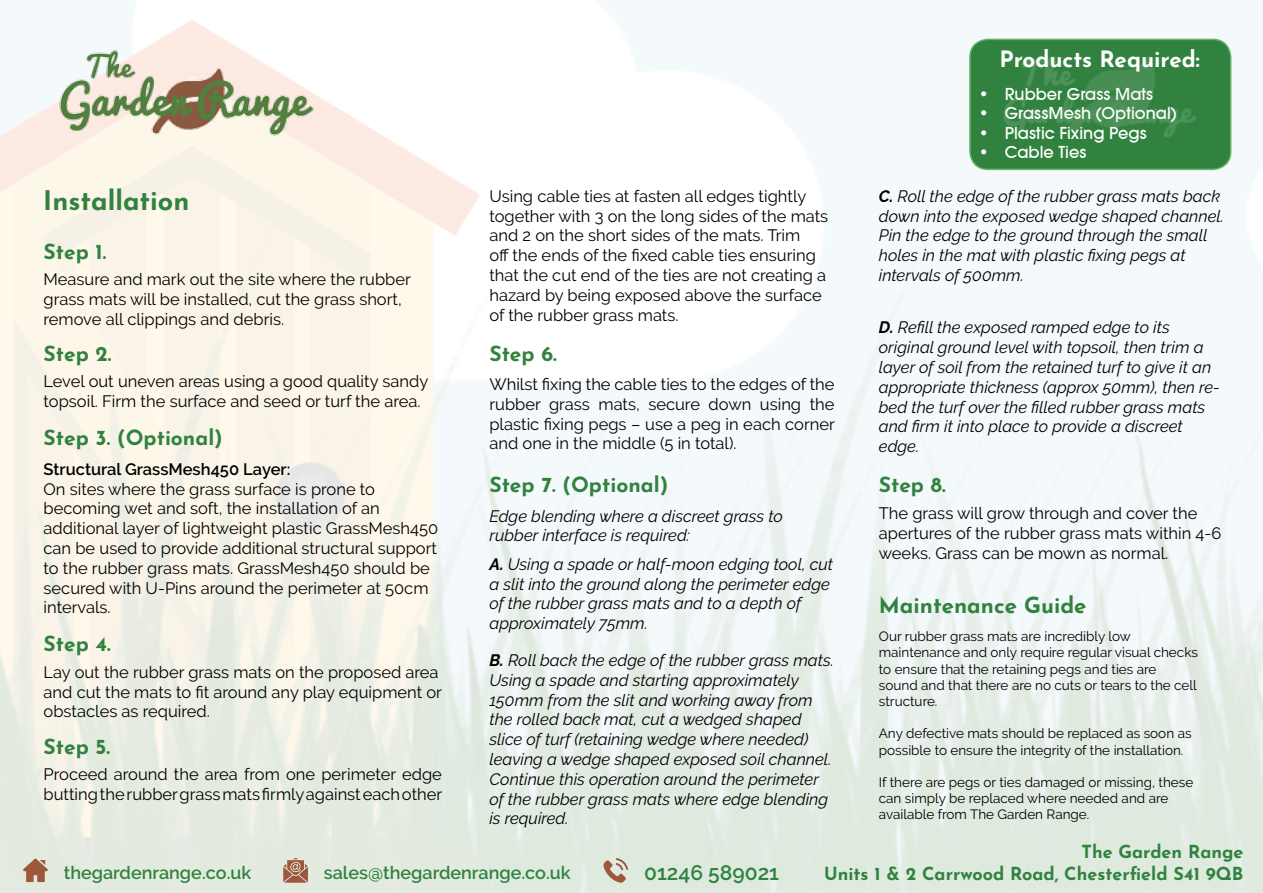
<style>
.page{position:relative;width:1263px;height:893px;background:#fff}
.page>*{position:absolute;margin:0;border:0;box-sizing:border-box;transform-origin:0 0}
.t1{font:700 27px "Josefin Sans";color:#31823f}
.t2{font:700 22.5px "Josefin Sans";color:#fff}
.t3{font:700 22.2px "Josefin Sans";color:#31823f}
.t4{font:700 21px "Josefin Sans";color:#31823f}
.t5{font:600 21px "Raleway";color:#31823f}
.t6{font:18px "Avant Garde Md ITCTT";color:#fff}
.t7{font:700 18px "Josefin Sans";color:#31823f}
.t8{font:600 18px "Raleway";color:#31823f}
.t9{font:16.5px/19.8px "Raleway";color:#000}
.t10{font:italic 16.5px/19.8px "Raleway";color:#000}
.t11{font:600 16.5px "Raleway";color:#000}
.t12{font:13.5px/16.2px "Raleway";color:#000}
.s1{font-weight:700}
</style>
<div class="page">
<img style="left:0;top:0;width:1263px;height:893px">
<img style="left:55px;top:48px;width:263px;height:92px">
<svg style="left:603px;top:858px;width:25px;height:25px"></svg>
<svg style="left:283px;top:858px;width:25px;height:25px"></svg>
<svg style="left:23px;top:858px;width:25px;height:24px"></svg>
<div style="left:970px;top:39px;width:261px;height:130px;background:#31823f;border-radius:18px"></div>
<div style="left:969px;top:39px;width:262px;height:131px;border:2px solid #68b367;border-radius:18px"></div>
<img style="left:1003px;top:56px;width:193px;height:82px">
<h1 class="t1" style="left:43px;top:177px;width:148px">Installation</h1>
<p class="t4" style="left:44px;top:233px;width:64px">Step 1.</p>
<p class="t9" style="left:44px;top:269px;width:369px">Measure and mark out the site where the rubber grass mats will be installed, cut the grass short, remove all clippings and debris.</p>
<p class="t4" style="left:44px;top:335px;width:69px">Step 2.</p>
<p class="t9" style="left:44px;top:372px;width:386px">Level out uneven areas using a good quality sandy topsoil. Firm the surface and seed or turf the area.</p>
<p class="t4" style="left:44px;top:419px;width:181px">Step 3. (Optional)</p>
<p class="t11" style="left:44px;top:460px;width:248px">Structural GrassMesh450 Layer:</p>
<p class="t9" style="left:44px;top:479px;width:396px">On sites where the grass surface is prone to becoming wet and soft, the installation of an additional layer of lightweight plastic GrassMesh450 can be used to provide additional structural support to the rubber grass mats. GrassMesh450 should be secured with U-Pins around the perimeter at 50cm intervals.</p>
<p class="t4" style="left:44px;top:625px;width:69px">Step 4.</p>
<p class="t9" style="left:44px;top:662px;width:400px">Lay out the rubber grass mats on the proposed area and cut the mats to fit around any play equipment or obstacles as required.</p>
<p class="t4" style="left:44px;top:728px;width:68px">Step 5.</p>
<p class="t9" style="left:44px;top:765px;width:400px">Proceed around the area from one perimeter edge butting the rubber grass mats firmly against each other</p>
<p class="t9" style="left:489px;top:186px;width:340px">Using cable ties at fasten all edges tightly together with 3 on the long sides of the mats and 2 on the short sides of the mats. Trim<br>off the ends of the fixed cable ties ensuring that the cut end of the ties are not creating a hazard by being exposed above the surface of the rubber grass mats.</p>
<p class="t4" style="left:489px;top:335px;width:69px">Step 6.</p>
<p class="t9" style="left:489px;top:374px;width:347px;text-align:justify">Whilst fixing the cable ties to the edges of the rubber grass mats, secure down using the plastic fixing pegs – use a peg in each corner and one in the middle (5 in total).</p>
<p class="t4" style="left:489px;top:466px;width:180px">Step 7. (Optional)</p>
<p class="t10" style="left:489px;top:506px;width:295px">Edge blending where a discreet grass to rubber interface is required:</p>
<p class="t10" style="left:489px;top:554px;width:345px"><span class="s1">A.</span> Using a spade or half-moon edging tool, cut a slit into the ground along the perimeter edge of the rubber grass mats and to a depth of approximately 75mm.</p>
<p class="t10" style="left:489px;top:650px;width:346px"><span class="s1">B.</span> Roll back the edge of the rubber grass mats.<br>Using a spade and starting approximately 150mm from the slit and working away from the rolled back mat, cut a wedged shaped slice of turf (retaining wedge where needed) leaving a wedge shaped exposed soil channel.<br>Continue this operation around the perimeter of the rubber grass mats where edge blending is required.</p>
<h2 class="t2" style="left:999px;top:39px;width:202px">Products Required:</h2>
<p class="t6" style="left:978px;top:83px;width:177px">• Rubber Grass Mats</p>
<p class="t6" style="left:978px;top:103px;width:201px">• GrassMesh (Optional)</p>
<p class="t6" style="left:978px;top:122px;width:171px">• Plastic Fixing Pegs</p>
<p class="t6" style="left:978px;top:142px;width:110px">• Cable Ties</p>
<p class="t10" style="left:879px;top:186px;width:347px"><span class="s1">C.</span> Roll the edge of the rubber grass mats back down into the exposed wedge shaped channel.<br>Pin the edge to the ground through the small holes in the mat with plastic fixing pegs at intervals of 500mm.</p>
<p class="t10" style="left:879px;top:318px;width:342px"><span class="s1">D.</span> Refill the exposed ramped edge to its original ground level with topsoil, then trim a layer of soil from the retained turf to give it an appropriate thickness (approx 50mm), then re&shy;bed the turf over the filled rubber grass mats and firm it into place to provide a discreet edge.</p>
<p class="t4" style="left:879px;top:466px;width:68px">Step 8.</p>
<p class="t9" style="left:879px;top:503px;width:344px">The grass will grow through and cover the apertures of the rubber grass mats within 4-6 weeks. Grass can be mown as normal.</p>
<h3 class="t3" style="left:879px;top:586px;width:209px">Maintenance Guide</h3>
<p class="t12" style="left:879px;top:628px;width:321px">Our rubber grass mats are incredibly low maintenance and only require regular visual checks to ensure that the retaining pegs and ties are sound and that there are no cuts or tears to the cell structure.</p>
<p class="t12" style="left:879px;top:725px;width:314px">Any defective mats should be replaced as soon as possible to ensure the integrity of the installation.</p>
<p class="t12" style="left:879px;top:774px;width:316px">If there are pegs or ties damaged or missing, these can simply be replaced where needed and are available from The Garden Range.</p>
<p class="t7" style="left:1081px;top:835px;width:163px">The Garden Range</p>
<p class="t8" style="left:64px;top:862px;width:189px">thegardenrange.co.uk</p>
<p class="t8" style="left:324px;top:862px;width:248px">sales@thegardenrange.co.uk</p>
<p class="t5" style="left:644px;top:861px;width:136px">01246 589021</p>
<p class="t7" style="left:824px;top:858px;width:421px">Units 1 &amp; 2 Carrwood Road, Chesterfield S41 9QB</p>
</div>
